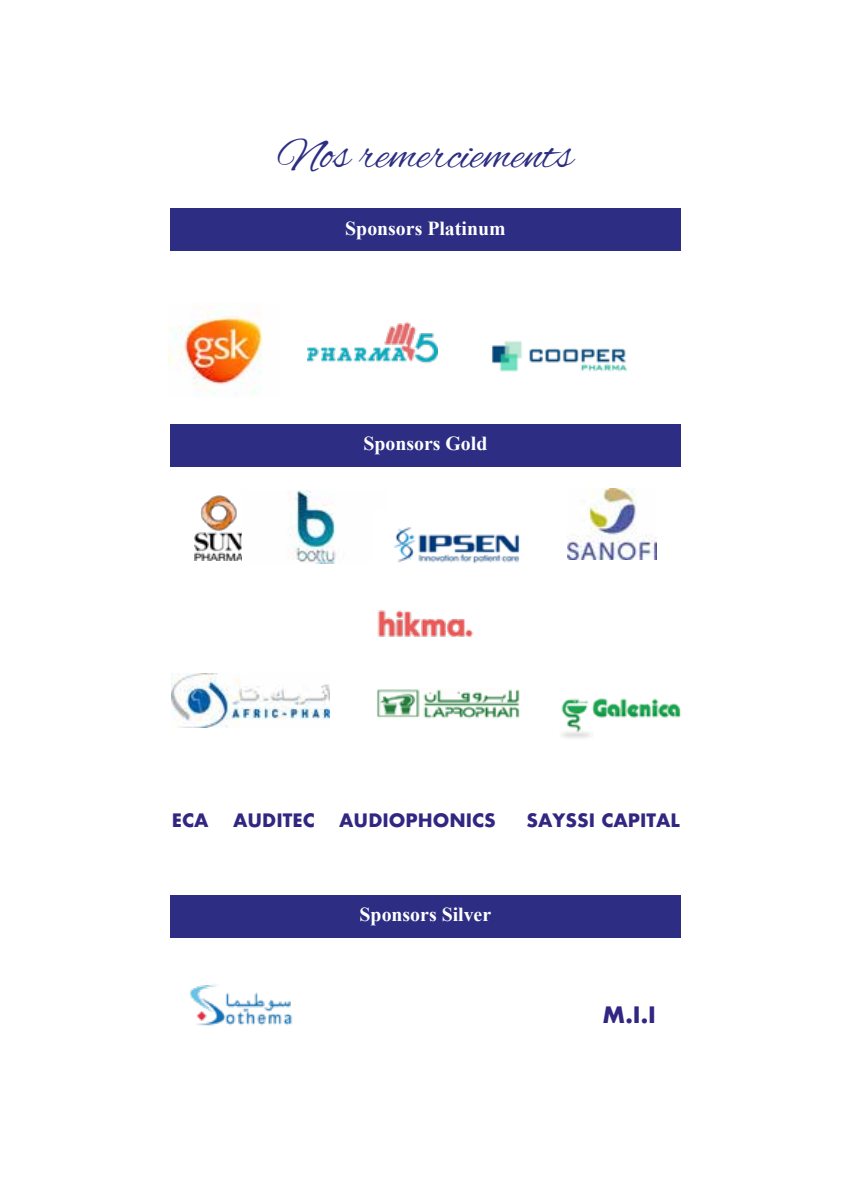
<style>
.page{position:relative;width:851px;height:1191px;background:#fff}
.page>*{position:absolute;margin:0;border:0;box-sizing:border-box;transform-origin:0 0}
.t1{font:46px "Alex Brush";color:#2d2e83}
.t2{font:700 22px "Futura";color:#312783}
.t3{font:700 19.8px "Times New Roman";color:#fff}
.t4{font:700 18px "Futura";color:#312783}
</style>
<div class="page">
<div style="left:170px;top:424px;width:510px;height:42px;background:#2d2e83"></div>
<img style="left:308px;top:321px;width:129px;height:43px">
<img style="left:169px;top:303px;width:94px;height:92px">
<img style="left:491px;top:341px;width:136px;height:31px">
<div style="left:170px;top:895px;width:510px;height:42px;background:#2d2e83"></div>
<div style="left:170px;top:208px;width:510px;height:43px;background:#2d2e83"></div>
<img style="left:567px;top:489px;width:89px;height:70px">
<img style="left:377px;top:689px;width:143px;height:30px">
<img style="left:172px;top:673px;width:157px;height:54px">
<img style="left:195px;top:496px;width:47px;height:65px">
<img style="left:288px;top:491px;width:48px;height:72px">
<img style="left:561px;top:698px;width:120px;height:40px">
<img style="left:393px;top:527px;width:127px;height:37px">
<img style="left:377px;top:610px;width:97px;height:27px">
<img style="left:190px;top:984px;width:103px;height:42px">
<h1 class="t1" style="left:278px;top:129px;width:296px">Nos remerciements</h1>
<p class="t3" style="left:345px;top:214px;width:162px">Sponsors Platinum</p>
<p class="t3" style="left:363px;top:430px;width:125px">Sponsors Gold</p>
<p class="t4" style="left:172px;top:807px;width:38px">ECA</p>
<p class="t4" style="left:233px;top:807px;width:83px">AUDITEC</p>
<p class="t4" style="left:339px;top:807px;width:158px">AUDIOPHONICS</p>
<p class="t4" style="left:526px;top:807px;width:155px">SAYSSI CAPITAL</p>
<p class="t3" style="left:359px;top:901px;width:133px">Sponsors Silver</p>
<p class="t2" style="left:602px;top:998px;width:55px">M.I.I</p>
</div>
